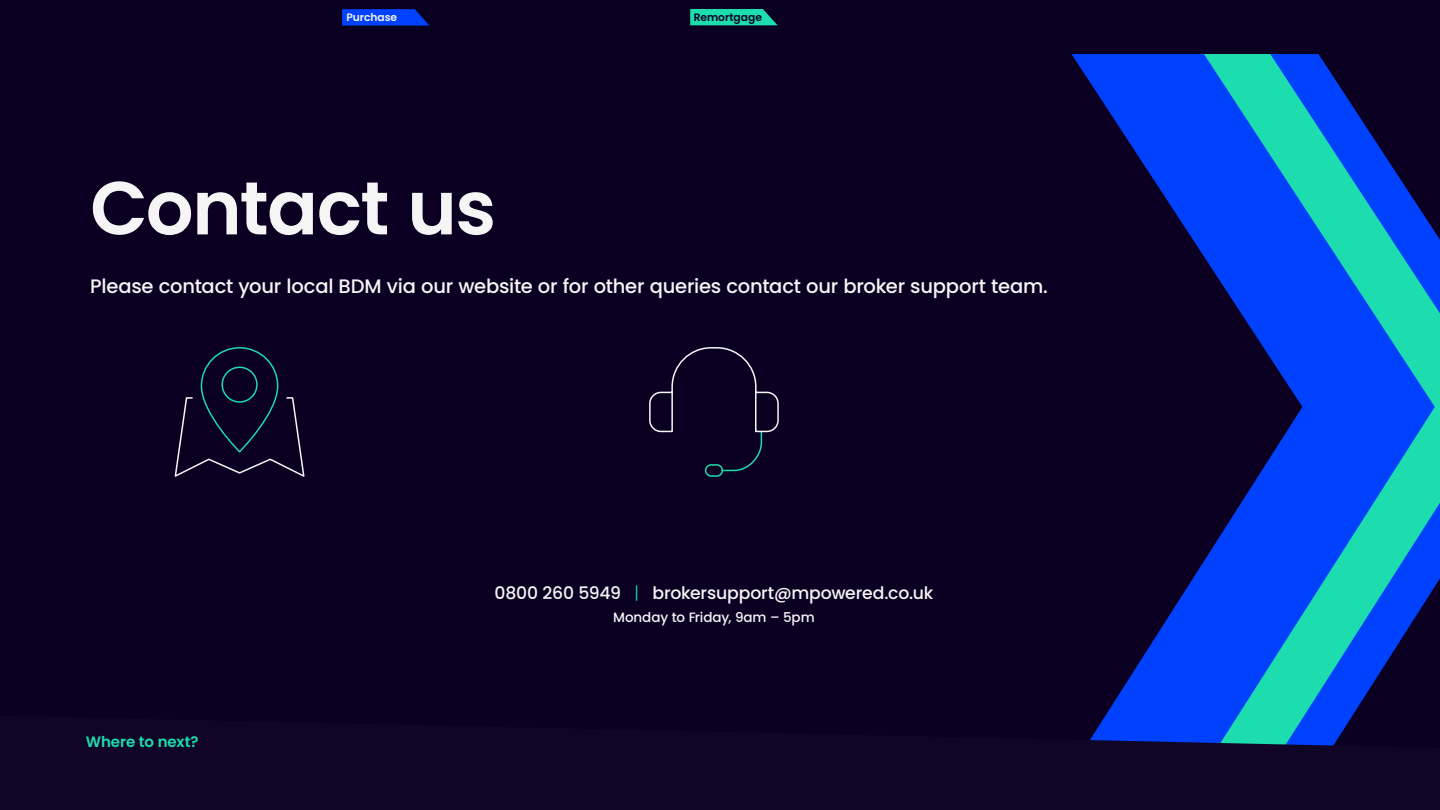
<style>
.page{position:relative;width:1440px;height:810px;background:#fff}
.page>*{position:absolute;margin:0;border:0;box-sizing:border-box;transform-origin:0 0}
.t1{font:600 75px "Poppins";letter-spacing:-.02em;color:#f5f5f5}
.t2{font:500 19.5px "Poppins";letter-spacing:-.01em;color:#f5f5f5}
.t3{font:500 17.25px "Poppins";letter-spacing:-.01em;color:#f5f5f5}
.t4{font:600 15px "Poppins";letter-spacing:-.005em;color:#1ddcae}
.t5{font:500 13.5px "Poppins";letter-spacing:-.005em;color:#f5f5f5}
.t6{font:600 10.73px "Poppins";color:#0b0022}
.t7{font:600 10.73px "Poppins";letter-spacing:-.005em;color:#f5f5f5}
.s1{font-weight:300;color:#1ddcae}
</style>
<div class="page">
<div style="left:0;top:0;width:1440px;height:808px;background:#0b0022"></div>
<svg style="left:1302px;top:54px;width:133px;height:662px;fill:#0041fe"></svg>
<svg style="left:1071px;top:54px;width:231px;height:662px"></svg>
<svg style="left:0;top:716px;width:1440px;height:94px"></svg>
<svg style="left:174px;top:347px;width:131px;height:130px"></svg>
<svg style="left:649px;top:347px;width:130px;height:130px"></svg>
<svg style="left:342px;top:9px;width:88px;height:17px"></svg>
<svg style="left:690px;top:9px;width:88px;height:16px"></svg>
<p class="t7" style="left:346px;top:11px;width:52px">Purchase</p>
<p class="t6" style="left:694px;top:11px;width:70px">Remortgage</p>
<h1 class="t1" style="left:90px;top:165px;width:407px">Contact us</h1>
<p class="t2" style="left:90px;top:275px;width:959px">Please contact your local BDM via our website or for other queries contact our broker support team.</p>
<p class="t4" style="left:86px;top:733px;width:114px">Where to next?</p>
<p class="t3" style="left:495px;top:583px;width:440px">0800 260 5949 <span class="s1">|</span> brokersupport@mpowered.co.uk</p>
<p class="t5" style="left:613px;top:609px;width:203px">Monday to Friday, 9am – 5pm</p>
</div>
